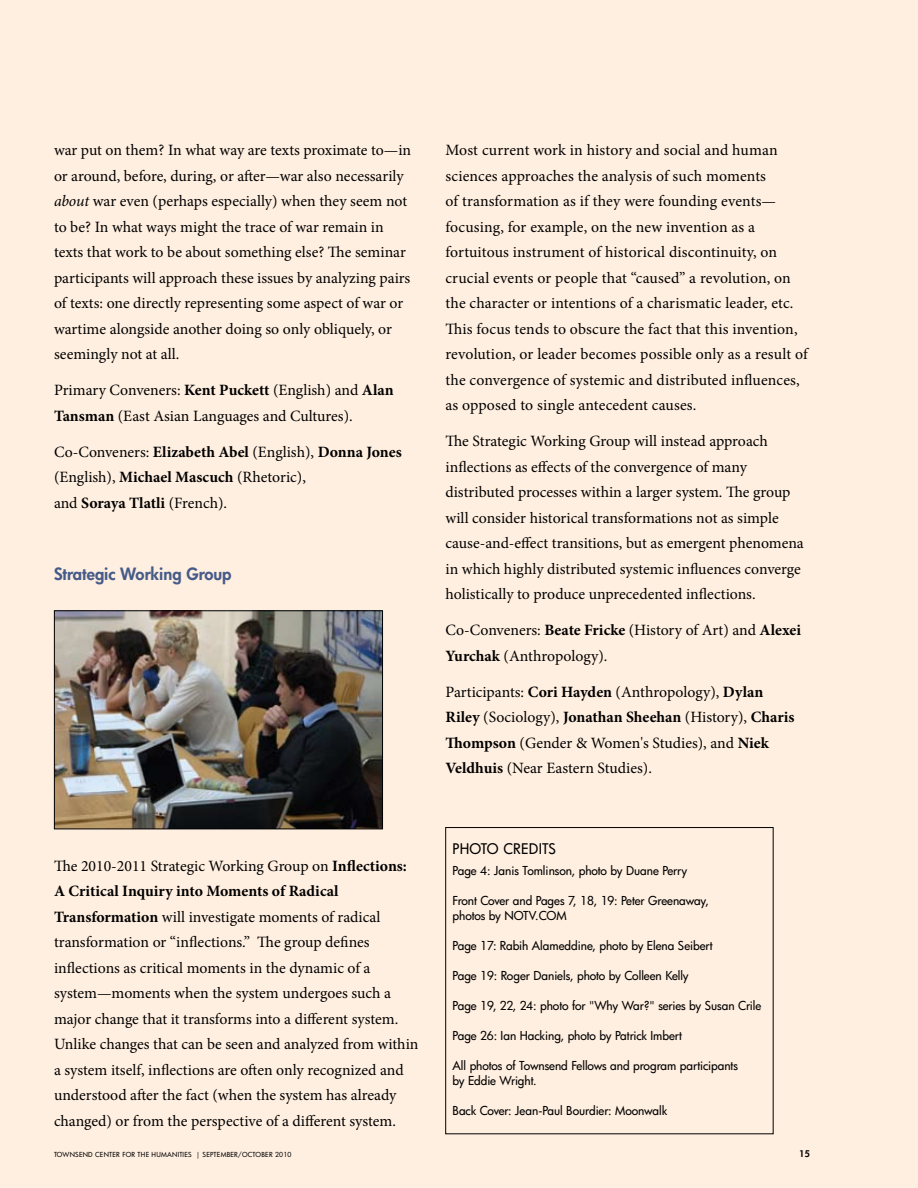
<style>
.page{position:relative;width:918px;height:1188px;background:#ffefe0}
.page>*{position:absolute;margin:0;border:0;box-sizing:border-box;transform-origin:0 0}
.t1{font:800 16.5px "Futura CE";color:#465b89}
.t2{font:15.75px/25.5px "Minion Pro";color:#000}
.t3{font:500 14.25px "Futura CE";color:#000}
.t4{font:500 12px/15px "Futura CE";letter-spacing:-.005em;color:#000}
.t5{font:800 9px "Futura CE";color:#000}
.t6{font:500 6.75px "Futura CE";letter-spacing:.035em;color:#000}
.s1{font-style:italic}
.s2{font-weight:700}
</style>
<div class="page">
<img style="left:56px;top:612px;width:325px;height:215px">
<div style="left:54px;top:610px;width:329px;height:219px;border:1px solid #000"></div>
<p class="t2" style="left:54px;top:138px;width:359px">war put on them? In what way are texts proximate to—in or around, before, during, or after—war also necessarily <span class="s1">about</span> war even (perhaps especially) when they seem not to be? In what ways might the trace of war remain in texts that work to be about something else? The seminar participants will approach these issues by analyzing pairs of texts: one directly representing some aspect of war or wartime alongside another doing so only obliquely, or seemingly not at all.</p>
<p class="t2" style="left:54px;top:378px;width:341px">Primary Conveners: <span class="s2">Kent Puckett</span> (English) and <span class="s2">Alan<br>Tansman</span> (East Asian Languages and Cultures).</p>
<p class="t2" style="left:54px;top:439px;width:349px">Co-Conveners: <span class="s2">Elizabeth Abel</span> (English), <span class="s2">Donna Jones </span>(English), <span class="s2">Michael Mascuch</span> (Rhetoric),<br>and <span class="s2">Soraya Tlatli</span> (French).</p>
<p class="t1" style="left:54px;top:563px;width:179px">Strategic Working Group</p>
<p class="t2" style="left:54px;top:853px;width:366px">The 2010-2011 Strategic Working Group on <span class="s2">Inflections:<br>A Critical Inquiry into Moments of Radical Transformation</span> will investigate moments of radical transformation or “inflections.” The group defines inflections as critical moments in the dynamic of a system—moments when the system undergoes such a major change that it transforms into a different system.<br>Unlike changes that can be seen and analyzed from within a system itself, inflections are often only recognized and understood after the fact (when the system has already changed) or from the perspective of a different system.</p>
<p class="t2" style="left:445px;top:138px;width:364px">Most current work in history and social and human sciences approaches the analysis of such moments<br>of transformation as if they were founding events— focusing, for example, on the new invention as a fortuitous instrument of historical discontinuity, on crucial events or people that “caused” a revolution, on the character or intentions of a charismatic leader, etc.<br>This focus tends to obscure the fact that this invention, revolution, or leader becomes possible only as a result of the convergence of systemic and distributed influences, as opposed to single antecedent causes.</p>
<p class="t2" style="left:445px;top:429px;width:360px">The Strategic Working Group will instead approach inflections as effects of the convergence of many distributed processes within a larger system. The group will consider historical transformations not as simple cause-and-effect transitions, but as emergent phenomena in which highly distributed systemic influences converge holistically to produce unprecedented inflections.</p>
<p class="t2" style="left:445px;top:618px;width:357px">Co-Conveners: <span class="s2">Beate Fricke</span> (History of Art) and <span class="s2">Alexei<br>Yurchak</span> (Anthropology).</p>
<p class="t2" style="left:445px;top:679px;width:351px">Participants: <span class="s2">Cori Hayden</span> (Anthropology), <span class="s2">Dylan Riley</span> (Sociology), <span class="s2">Jonathan Sheehan</span> (History), <span class="s2">Charis Thompson</span> (Gender &amp; Women's Studies), and <span class="s2">Niek Veldhuis</span> (Near Eastern Studies).</p>
<p class="t3" style="left:453px;top:839px;width:18px">Photo</p>
<p class="t3" style="left:503px;top:839px;width:18px">Credits</p>
<p class="t4" style="left:453px;top:863px;width:236px">Page 4: Janis Tomlinson, photo by Duane Perry</p>
<p class="t4" style="left:453px;top:893px;width:258px">Front Cover and Pages 7, 18, 19: Peter Greenaway, photos by NOTV.COM</p>
<p class="t4" style="left:453px;top:938px;width:261px">Page 17: Rabih Alameddine, photo by Elena Seibert</p>
<p class="t4" style="left:453px;top:968px;width:238px">Page 19: Roger Daniels, photo by Colleen Kelly</p>
<p class="t4" style="left:453px;top:998px;width:310px">Page 19, 22, 24: photo for "Why War?" series by Susan Crile</p>
<p class="t4" style="left:453px;top:1028px;width:231px">Page 26: Ian Hacking, photo by Patrick Imbert</p>
<p class="t4" style="left:453px;top:1058px;width:287px">All photos of Townsend Fellows and program participants by Eddie Wright.</p>
<p class="t4" style="left:453px;top:1103px;width:216px">Back Cover: Jean-Paul Bourdier: Moonwalk</p>
<p class="t6" style="left:54px;top:1150px;width:158px">TOWNSEND CENTER FOR THE HUMANITIES | September</p>
<p class="t6" style="left:238px;top:1150px;width:15px">/October</p>
<p class="t6" style="left:275px;top:1150px;width:18px">2010</p>
<p class="t5" style="left:799px;top:1148px;width:12px">15</p>
</div>
